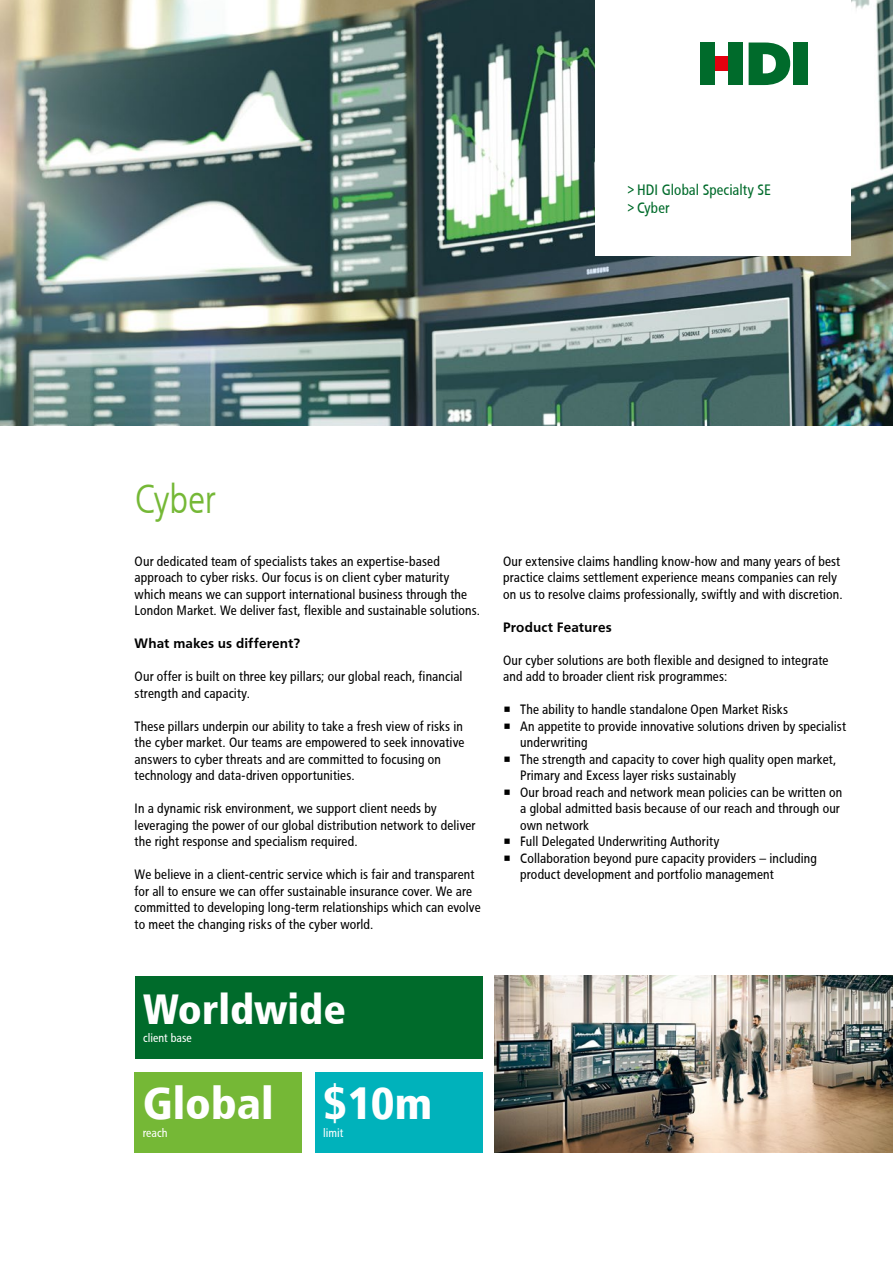
<style>
.page{position:relative;width:893px;height:1263px;background:#fff}
.page>*{position:absolute;margin:0;border:0;box-sizing:border-box;transform-origin:0 0}
.t1{font:45px "HDI Gerling Sans Cond Black";color:#fff}
.t2{font:42px "HDI Gerling Sans Cond Black";color:#fff}
.t3{font:40.5px "HDI Gerling Sans Cond Light";letter-spacing:-.01em;color:#75b836}
.t4{font:15px/18px "HDI Gerling Sans Cond Regular";letter-spacing:.005em;color:#006b2b}
.t5{font:13.5px/16.5px "HDI Gerling Sans Cond Regular";letter-spacing:.01em;color:#000}
.t6{font:13.5px "HDI Gerling Sans Bold";letter-spacing:.01em;color:#000}
.t7{font:12px "HDI Gerling Sans Cond Regular";color:#fff}
</style>
<div class="page">
<img style="left:0;top:0;width:893px;height:425px">
<div style="left:135px;top:976px;width:347px;height:83px;background:#006b2b"></div>
<div style="left:315px;top:1071px;width:167px;height:81px;background:#00b2bb"></div>
<div style="left:134px;top:1071px;width:168px;height:81px;background:#75b836"></div>
<img style="left:495px;top:976px;width:398px;height:176px">
<div style="left:595px;top:0;width:255px;height:255px;background:#fff"></div>
<svg style="left:749px;top:43px;width:41px;height:42px"></svg>
<div style="left:794px;top:43px;width:14px;height:42px;background:#006b2b"></div>
<div style="left:715px;top:57px;width:14px;height:14px;background:#e3000f"></div>
<div style="left:729px;top:43px;width:14px;height:42px;background:#006b2b"></div>
<div style="left:700px;top:43px;width:15px;height:42px;background:#006b2b"></div>
<p class="t4" style="left:626px;top:181px;width:146px">&gt;HDI Global Specialty SE &gt;Cyber</p>
<h3 class="t3" style="left:135px;top:476px;width:83px">Cyber</h3>
<p class="t5" style="left:135px;top:553px;width:347px">Our dedicated team of specialists takes an expertise-based approach to cyber risks. Our focus is on client cyber maturity which means we can support international business through the London Market. We deliver fast, flexible and sustainable solutions.</p>
<p class="t6" style="left:135px;top:635px;width:167px">What makes us different?</p>
<p class="t5" style="left:135px;top:668px;width:329px">Our offer is built on three key pillars; our global reach, financial strength and capacity.</p>
<p class="t5" style="left:135px;top:718px;width:331px">These pillars underpin our ability to take a fresh view of risks in the cyber market. Our teams are empowered to seek innovative answers to cyber threats and are committed to focusing on technology and data-driven opportunities.</p>
<p class="t5" style="left:135px;top:800px;width:342px">In a dynamic risk environment, we support client needs by leveraging the power of our global distribution network to deliver the right response and specialism required.</p>
<p class="t5" style="left:135px;top:866px;width:347px">We believe in a client-centric service which is fair and transparent for all to ensure we can offer sustainable insurance cover. We are committed to developing long-term relationships which can evolve to meet the changing risks of the cyber world.</p>
<p class="t5" style="left:503px;top:553px;width:341px">Our extensive claims handling know-how and many years of best practice claims settlement experience means companies can rely on us to resolve claims professionally, swiftly and with discretion.</p>
<p class="t6" style="left:503px;top:619px;width:110px">Product Features</p>
<p class="t5" style="left:503px;top:652px;width:327px">Our cyber solutions are both flexible and designed to integrate and add to broader client risk programmes:</p>
<p class="t5" style="left:503px;top:701px;width:286px">• The ability to handle standalone Open Market Risks</p>
<p class="t5" style="left:520px;top:718px;width:327px;text-indent:-17px">• An appetite to provide innovative solutions driven by specialist underwriting</p>
<p class="t5" style="left:520px;top:751px;width:318px;text-indent:-17px">• The strength and capacity to cover high quality open market,<br>Primary and Excess layer risks sustainably</p>
<p class="t5" style="left:520px;top:784px;width:324px;text-indent:-17px">• Our broad reach and network mean policies can be written on a global admitted basis because of our reach and through our own network</p>
<p class="t5" style="left:503px;top:833px;width:217px">• Full Delegated Underwriting Authority</p>
<p class="t5" style="left:520px;top:850px;width:298px;text-indent:-17px">• Collaboration beyond pure capacity providers – including product development and portfolio management</p>
<h2 class="t2" style="left:143px;top:984px;width:204px">Worldwide</h2>
<p class="t7" style="left:143px;top:1031px;width:50px">client base</p>
<h1 class="t1" style="left:143px;top:1076px;width:132px">Global</h1>
<p class="t7" style="left:143px;top:1125px;width:26px">reach</p>
<h1 class="t1" style="left:323px;top:1076px;width:111px">$10m</h1>
<p class="t7" style="left:323px;top:1125px;width:22px">limit</p>
</div>
